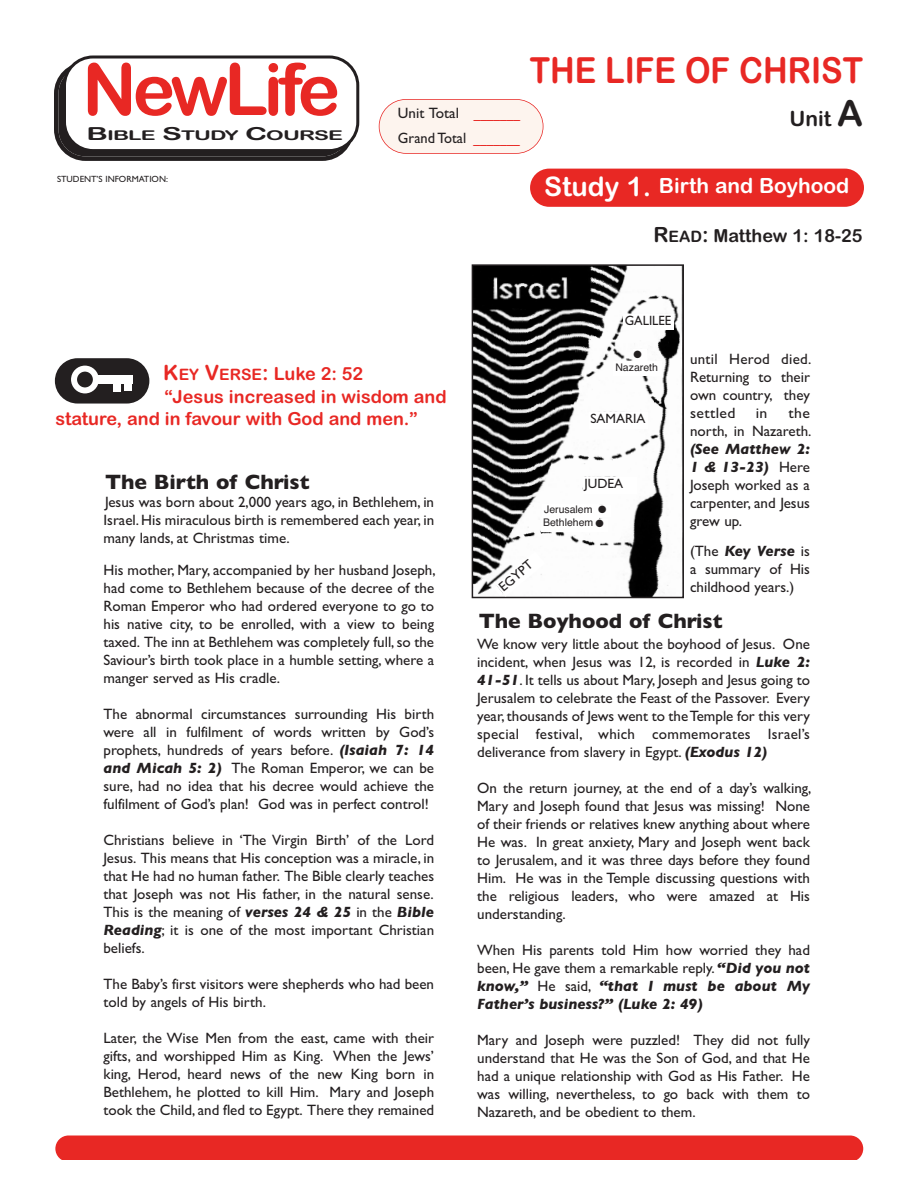
<style>
.page{position:relative;width:918px;height:1188px;background:#fff}
.page>*{position:absolute;margin:0;border:0;box-sizing:border-box;transform-origin:0 0}
.t1{font:72px "Arial Rounded MT Bold";letter-spacing:-.06em;color:#e82824}
.t2{font:36px "Arial Rounded MT Bold";color:#e82824;scale:.9 1}
.t3{font:700 21px "Gill Sans";color:#231f20}
.t4{font:21px "Arial Rounded MT Bold";color:#fff}
.t5{font:21px "Arial Rounded MT Bold";color:#231f20}
.t6{font:18px "Arial Rounded MT Bold";color:#e82824}
.t7{font:18px "Arial Rounded MT Bold";color:#231f20}
.t8{font:15px/18px "Gill Sans";color:#231f20;text-align:justify}
.t9{font:15px/18px "Gill Sans";color:#231f20;text-align:right;scale:1.05 1}
.t10{font:13.5px "Gill Sans";color:#231f20}
.t11{font:13.5px "Arial Rounded MT Bold";letter-spacing:-.04em;color:#231f20;scale:1.65 1}
.t12{font:13.5px "Gill Sans";color:#231f20;scale:.95 1}
.t13{font:10.5px/13px "Helvetica";color:#231f20}
.t14{font:10.5px "Zapf Dingbats ITC";color:#231f20}
.t15{font:9px "Gill Sans";color:#231f20}
.s1{font-size:18px}
.s2{color:#e82824}
.s3{font-size:36px}
.s4{font-size:27px}
.s5{font-size:21px}
.s6{font-size:15.75px}
.s7{font-weight:700;font-style:italic}
</style>
<div class="page">
<div style="left:380px;top:100px;width:163px;height:53px;background:#fdf4ee;border-radius:27px"></div>
<div style="left:379px;top:99px;width:164px;height:55px;border:2px solid #e82824;border-radius:27px"></div>
<div style="left:530px;top:169px;width:334px;height:38px;background:#e82824;border-radius:19px"></div>
<svg style="left:54px;top:56px;width:305px;height:105px"></svg>
<div style="left:55px;top:358px;width:94px;height:46px;background:#231f20;border-radius:23px"></div>
<svg style="left:71px;top:366px;width:27px;height:27px"></svg>
<div style="left:98px;top:375px;width:34px;height:9px;background:#fff"></div>
<div style="left:125px;top:383px;width:7px;height:8px;background:#fff"></div>
<div style="left:113px;top:384px;width:7px;height:8px;background:#fff"></div>
<div style="left:55px;top:1136px;width:808px;height:24px;background:#e82824"></div>
<img style="left:475px;top:267px;width:205px;height:328px">
<div style="left:472px;top:264px;width:212px;height:334px;border:2px solid #231f20"></div>
<div style="left:589px;top:412px;width:58px;height:17px;background:#fff"></div>
<div style="left:583px;top:477px;width:54px;height:16px;background:#fff"></div>
<div style="left:623px;top:315px;width:51px;height:15px;background:#fff"></div>
<div style="left:543px;top:504px;width:56px;height:15px;background:#fff"></div>
<div style="left:542px;top:517px;width:56px;height:15px;background:#fff"></div>
<div style="left:633px;top:350px;width:13px;height:13px;background:#fff"></div>
<div style="left:598px;top:505px;width:13px;height:11px;background:#fff"></div>
<div style="left:595px;top:519px;width:13px;height:13px;background:#fff"></div>
<div style="left:614px;top:362px;width:48px;height:14px;background:#fff"></div>
<svg style="left:494px;top:551px;width:51px;height:46px"></svg>
<h1 class="t1" style="left:82px;top:63px;width:260px">NewLife</h1>
<p class="t11" style="left:87px;top:130px;width:157px"><span class="s1">B</span>IBLE <span class="s1">S</span>TUDY <span class="s1">C</span>OURSE</p>
<p class="t15" style="left:57px;top:176px;width:113px">STUDENT’S INFORMATION:</p>
<p class="t8" style="left:398px;top:102px;width:124px;line-height:25.5px">Unit Total <span class="s2">_______<br></span>Grand Total <span class="s2">_______</span></p>
<h2 class="t2" style="left:530px;top:56px;width:372px">THE LIFE OF CHRIST</h2>
<h3 class="t5" style="left:790px;top:111px;width:75px">Unit <span class="s3">A</span></h3>
<h3 class="t4" style="left:544px;top:178px;width:307px"><span class="s4">Study 1.</span> Birth and Boyhood</h3>
<p class="t7" style="left:653px;top:229px;width:211px"><span class="s5">R</span><span class="s6">EAD</span><span class="s5">:</span> Matthew 1: 18-25</p>
<p class="t12" style="left:625px;top:316px;width:51px">GALILEE</p>
<p class="t6" style="left:163px;top:367px;width:202px"><span class="s5">K</span><span class="s6">EY</span> <span class="s5">V</span><span class="s6">ERSE</span><span class="s5">:</span> Luke 2: 52</p>
<p class="t6" style="left:164px;top:390px;width:284px">“Jesus increased in wisdom and</p>
<p class="t6" style="left:56px;top:412px;width:364px">stature, and in favour with God and men.”</p>
<h3 class="t3" style="left:105px;top:475px;width:206px">The Birth of Christ</h3>
<p class="t8" style="left:104px;top:495px;width:332px">Jesus was born about 2,000 years ago, in Bethlehem, in Israel. His miraculous birth is remembered each year, in many lands, at Christmas time.</p>
<p class="t8" style="left:104px;top:563px;width:334px">His mother, Mary, accompanied by her husband Joseph, had come to Bethlehem because of the decree of the Roman Emperor who had ordered everyone to go to his native city, to be enrolled, with a view to being taxed. The inn at Bethlehem was completely full, so the Saviour’s birth took place in a humble setting, where a manger served as His cradle.</p>
<p class="t8" style="left:104px;top:707px;width:332px">The abnormal circumstances surrounding His birth were all in fulfilment of words written by God’s prophets, hundreds of years before. <span class="s7">(Isaiah 7: 14 and Micah 5: 2)</span> The Roman Emperor, we can be sure, had no idea that his decree would achieve the fulfilment of God’s plan! God was in perfect control!</p>
<p class="t8" style="left:104px;top:833px;width:332px">Christians believe in ‘The Virgin Birth’ of the Lord Jesus. This means that His conception was a miracle, in that He had no human father. The Bible clearly teaches that Joseph was not His father, in the natural sense.<br>This is the meaning of <span class="s7">verses 24 &amp; 25</span> in the <span class="s7">Bible Reading</span>; it is one of the most important Christian beliefs.</p>
<p class="t8" style="left:104px;top:977px;width:332px">The Baby’s first visitors were shepherds who had been told by angels of His birth.</p>
<p class="t8" style="left:104px;top:1031px;width:332px">Later, the Wise Men from the east, came with their gifts, and worshipped Him as King. When the Jews’ king, Herod, heard news of the new King born in Bethlehem, he plotted to kill Him. Mary and Joseph took the Child, and fled to Egypt. There they remained</p>
<p class="t14" style="left:633px;top:351px;width:10px">●</p>
<p class="t8" style="left:690px;top:351px;width:123px">until Herod died.<br>Returning to their own country, they settled</p>
<p class="t13" style="left:615px;top:362px;width:44px">Nazareth</p>
<p class="t9" style="left:690px;top:405px;width:117px">the<br>north, in Nazareth.</p>
<p class="t8" style="left:690px;top:441px;width:122px"><span class="s7">(See Matthew 2:<br>1 &amp; 13-23)</span> Here Joseph worked as a carpenter, and Jesus grew up.</p>
<p class="t8" style="left:690px;top:544px;width:122px">(The <span class="s7">Key Verse</span> is a summary of His childhood years.)</p>
<h3 class="t3" style="left:479px;top:614px;width:245px">The Boyhood of Christ</h3>
<p class="t8" style="left:477px;top:637px;width:334px">We know very little about the boyhood of Jesus. One incident, when Jesus was 12, is recorded in <span class="s7">Luke 2:<br>41-51</span>. It tells us about Mary, Joseph and Jesus going to Jerusalem to celebrate the Feast of the Passover. Every year, thousands of Jews went to the Temple for this very special festival, which commemorates Israel’s deliverance from slavery in Egypt. <span class="s7">(Exodus 12)</span></p>
<p class="t8" style="left:477px;top:781px;width:336px">On the return journey, at the end of a day’s walking, Mary and Joseph found that Jesus was missing! None of their friends or relatives knew anything about where He was. In great anxiety, Mary and Joseph went back to Jerusalem, and it was three days before they found Him. He was in the Temple discussing questions with the religious leaders, who were amazed at His understanding.</p>
<p class="t8" style="left:477px;top:943px;width:334px">When His parents told Him how worried they had been, He gave them a remarkable reply. <span class="s7">“Did you not know,”</span> He said, <span class="s7">“that I must be about My Father’s business?” (Luke 2: 49)</span></p>
<p class="t8" style="left:477px;top:1033px;width:334px">Mary and Joseph were puzzled! They did not fully understand that He was the Son of God, and that He had a unique relationship with God as His Father. He was willing, nevertheless, to go back with them to Nazareth, and be obedient to them.</p>
<p class="t9" style="left:756px;top:405px;width:13px">in</p>
<p class="t10" style="left:590px;top:414px;width:57px">SAMARIA</p>
<p class="t10" style="left:584px;top:479px;width:40px">JUDEA</p>
<p class="t13" style="left:543px;top:504px;width:62px">Jerusalem<br>Bethlehem ●</p>
<p class="t14" style="left:598px;top:506px;width:10px">●</p>
<p class="t10" style="left:498px;top:585px;width:41px;rotate:-40deg">EGYPT</p>
</div>
